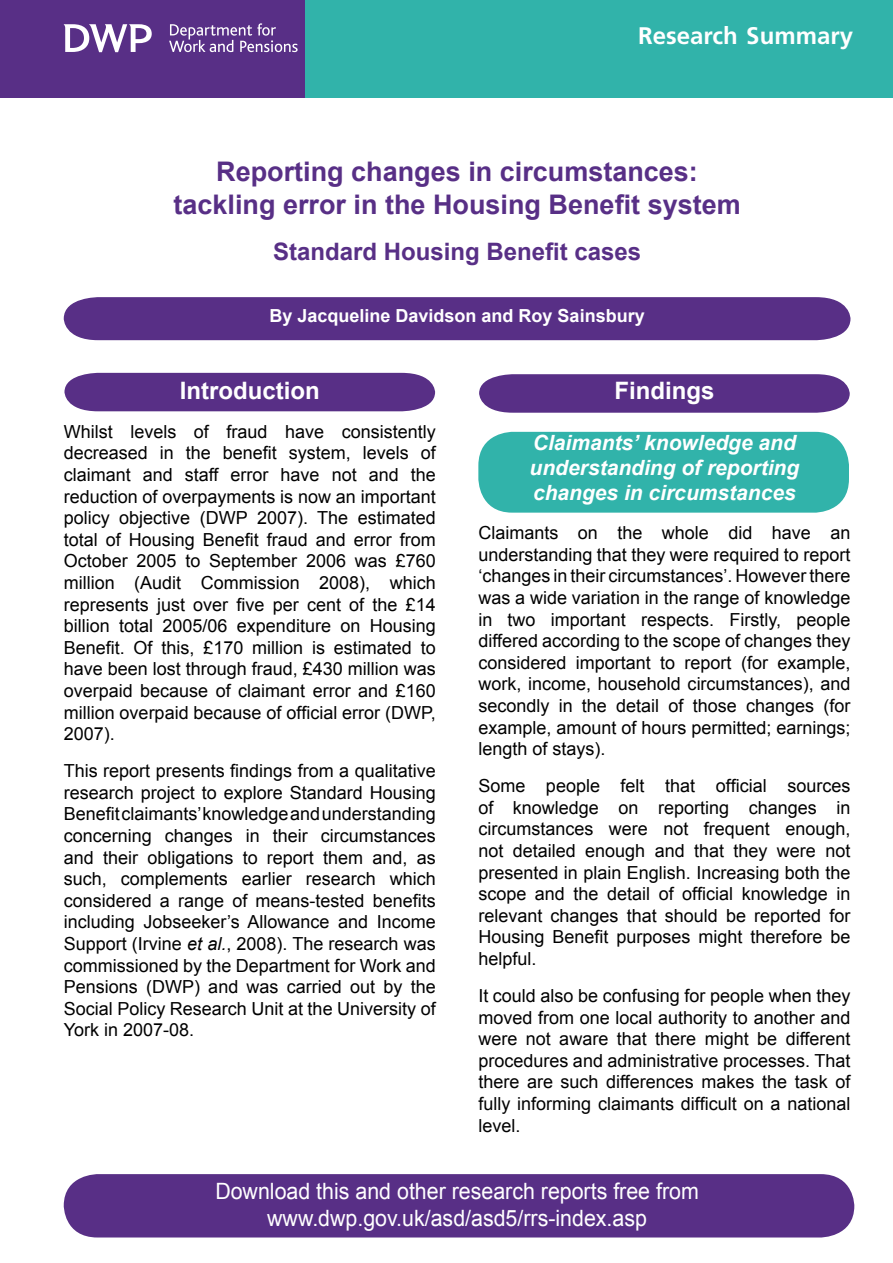
<style>
.page{position:relative;width:893px;height:1263px;background:#fff}
.page>*{position:absolute;margin:0;border:0;box-sizing:border-box;transform-origin:0 0}
.t1{font:700 27px/32.4px "Arial";color:#582f86;text-align:center}
.t2{font:700 24px "Arial";color:#582f86}
.t3{font:700 24px "Arial";color:#fff}
.t4{font:700 24px "Frutiger LT";color:#fff}
.t5{font:22.5px/27px "Arial";color:#fff;text-align:center;scale:.95 1}
.t6{font:italic 700 21px/25.2px "Arial";color:#fff}
.t7{font:18px/21.6px "Arial";color:#000;text-align:justify}
.t8{font:700 18px "Arial";color:#fff}
.s1{font-style:italic}
</style>
<div class="page">
<div style="left:276px;top:0;width:617px;height:98px;background:#31b3aa"></div>
<div style="left:0;top:0;width:305px;height:98px;background:#582f86"></div>
<svg style="left:169px;top:23px;width:129px;height:29px"></svg>
<svg style="left:64px;top:24px;width:88px;height:28px"></svg>
<div style="left:478px;top:432px;width:371px;height:81px;background:#31b3aa;border-radius:34px"></div>
<svg style="left:479px;top:374px;width:371px;height:39px;background:#60398c"></svg>
<div style="left:64px;top:373px;width:371px;height:38px;background:#582f86"></div>
<div style="left:63px;top:297px;width:788px;height:44px;background:#582f86"></div>
<div style="left:64px;top:1174px;width:790px;height:63px;background:#582f86"></div>
<h2 class="t4" style="left:638px;top:26px;width:216px">Research Summary</h2>
<h1 class="t1" style="left:174px;top:158px;width:569px">Reporting changes in circumstances: tackling error in the Housing Benefit system</h1>
<h2 class="t2" style="left:273px;top:235px;width:370px">Standard Housing Benefit cases</h2>
<p class="t8" style="left:270px;top:303px;width:377px">By Jacqueline Davidson and Roy Sainsbury</p>
<h2 class="t3" style="left:180px;top:382px;width:141px">Introduction</h2>
<p class="t7" style="left:64px;top:422px;width:374px">Whilst levels of fraud have consistently decreased in the benefit system, levels of claimant and staff error have not and the reduction of overpayments is now an important policy objective (DWP 2007). The estimated total of Housing Benefit fraud and error from October 2005 to September 2006 was £760 million (Audit Commission 2008), which represents just over five per cent of the £14 billion total 2005/06 expenditure on Housing Benefit. Of this, £170 million is estimated to have been lost through fraud, £430 million was overpaid because of claimant error and £160 million overpaid because of official error (DWP, 2007).</p>
<p class="t7" style="left:64px;top:760px;width:374px">This report presents findings from a qualitative research project to explore Standard Housing Benefit claimants’ knowledge and understanding concerning changes in their circumstances and their obligations to report them and, as such, complements earlier research which considered a range of means-tested benefits including Jobseeker’s Allowance and Income Support (Irvine <span class="s1">et al.</span>, 2008). The research was commissioned by the Department for Work and Pensions (DWP) and was carried out by the Social Policy Research Unit at the University of York in 2007-08.</p>
<h2 class="t3" style="left:614px;top:382px;width:102px">Findings</h2>
<p class="t6" style="left:530px;top:432px;width:271px">Claimants’ knowledge and understanding of reporting changes in circumstances</p>
<p class="t7" style="left:478px;top:524px;width:374px">Claimants on the whole did have an understanding that they were required to report ‘changes in their circumstances’. However there was a wide variation in the range of knowledge in two important respects. Firstly, people differed according to the scope of changes they considered important to report (for example, work, income, household circumstances), and secondly in the detail of those changes (for example, amount of hours permitted; earnings; length of stays).</p>
<p class="t7" style="left:478px;top:775px;width:374px">Some people felt that official sources of knowledge on reporting changes in circumstances were not frequent enough, not detailed enough and that they were not presented in plain English. Increasing both the scope and the detail of official knowledge in relevant changes that should be reported for Housing Benefit purposes might therefore be helpful.</p>
<p class="t7" style="left:478px;top:985px;width:374px">It could also be confusing for people when they moved from one local authority to another and were not aware that there might be different procedures and administrative processes. That there are such differences makes the task of fully informing claimants difficult on a national level.</p>
<p class="t5" style="left:215px;top:1179px;width:510px">Download this and other research reports free from www.dwp.gov.uk/asd/asd5/rrs-index.asp</p>
</div>
